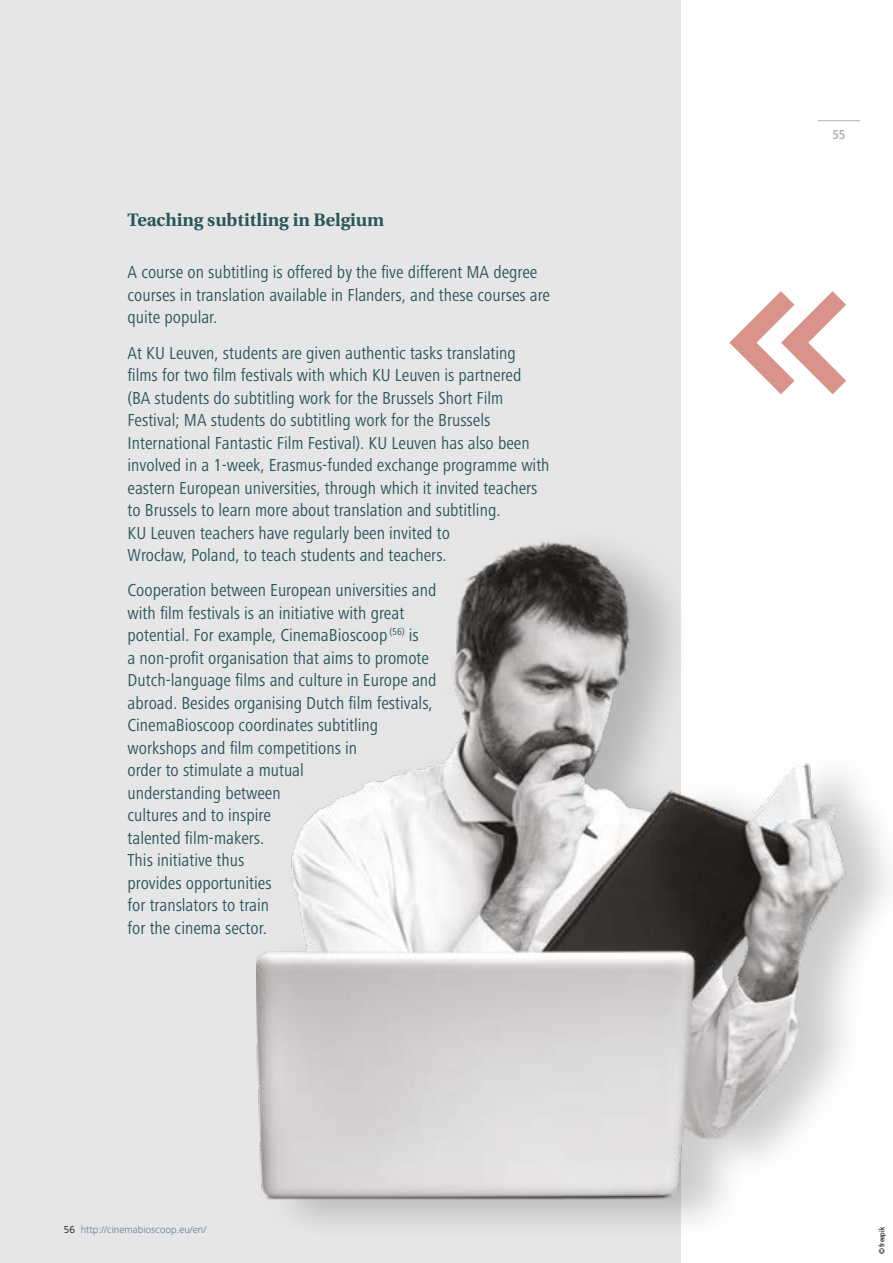
<style>
.page{position:relative;width:893px;height:1263px;background:#fff}
.page>*{position:absolute;margin:0;border:0;box-sizing:border-box;transform-origin:0 0}
.t1{font:condensed 18px/22.5px "Frutiger Next LTW1 G";color:#28565c}
.t2{font:700 18px "Utopia";color:#28565c}
.t3{font:700 condensed 13.5px "Frutiger Next LTW1 G";color:#b3b2b2}
.t4{font:300 10.5px "Frutiger Next LTW1 G";color:#5a77a1}
.t5{font:condensed 7.5px "Frutiger LT Std";color:#000}
.s1{color:#000}
</style>
<div class="page">
<hr style="left:818px;top:120px;width:42px;height:1px;background:#b3b2b2">
<div style="left:0;top:0;width:680px;height:1263px;background:#e7e6e6"></div>
<svg style="left:729px;top:291px;width:117px;height:103px"></svg>
<div style="left:259px;top:525px;width:634px;height:717px;background:#000;opacity:.2"></div>
<img style="left:256px;top:482px;width:606px;height:744px">
<p class="t2" style="left:128px;top:210px;width:258px">Teaching subtitling in Belgium</p>
<p class="t1" style="left:128px;top:261px;width:424px">A course on subtitling is offered by the five different MA degree courses in translation available in Flanders, and these courses are quite popular.</p>
<p class="t1" style="left:128px;top:341px;width:424px">At KU Leuven, students are given authentic tasks translating films for two film festivals with which KU Leuven is partnered<br>(BA students do subtitling work for the Brussels Short Film Festival; MA students do subtitling work for the Brussels International Fantastic Film Festival). KU Leuven has also been involved in a 1-week, Erasmus-funded exchange programme with eastern European universities, through which it invited teachers to Brussels to learn more about translation and subtitling.<br>KU Leuven teachers have regularly been invited to<br>Wrocław, Poland, to teach students and teachers.</p>
<p class="t1" style="left:128px;top:579px;width:311px">Cooperation between European universities and with film festivals is an initiative with great potential. For example, CinemaBioscoop <sup>(56)</sup> is<br>a non-profit organisation that aims to promote Dutch-language films and culture in Europe and abroad. Besides organising Dutch film festivals, CinemaBioscoop coordinates subtitling workshops and film competitions in<br>order to stimulate a mutual<br>understanding between<br>cultures and to inspire<br>talented film-makers.<br>This initiative thus<br>provides opportunities<br>for translators to train<br>for the cinema sector.</p>
<p class="t4" style="left:64px;top:1224px;width:144px"><span class="s1">56</span> http://cinemabioscoop.eu/en/</p>
<p class="t3" style="left:832px;top:127px;width:15px">55</p>
<p class="t5" style="left:877px;top:1254px;width:29px;rotate:-90deg">© freepik</p>
</div>
